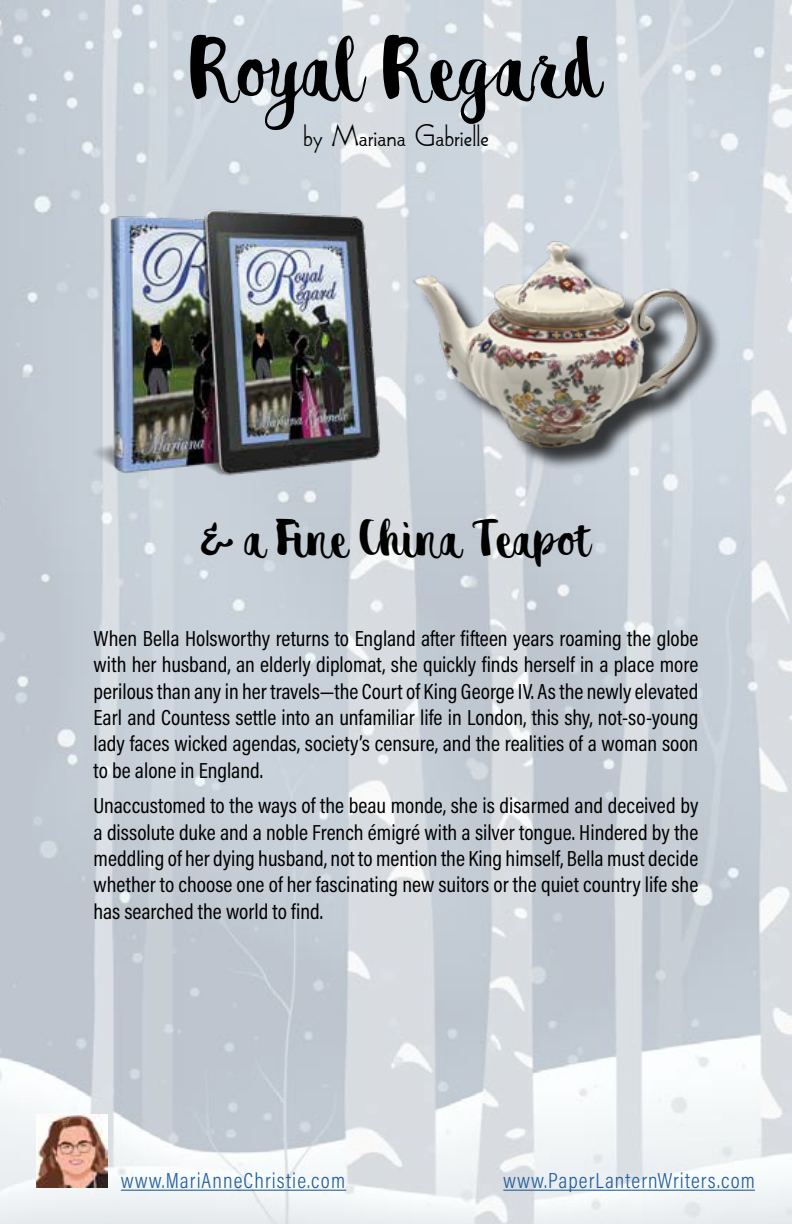
<style>
.page{position:relative;width:792px;height:1224px;background:#fff}
.page>*{position:absolute;margin:0;border:0;box-sizing:border-box;transform-origin:0 0}
.t1{font:80px "destain";color:#000}
.t2{font:48px "destain";color:#000}
.t3{font:32px "MILES";color:#000}
.t4{font:22px/26.4px "Acumin Pro Cond";color:#000;text-align:justify}
.t5{font:300 22px "Acumin Pro Cond";letter-spacing:.05em;color:#215e9e}
</style>
<div class="page">
<img style="left:0;top:0;width:792px;height:1224px">
<img style="left:88px;top:197px;width:314px;height:291px">
<img style="left:36px;top:1115px;width:72px;height:73px">
<hr style="left:121px;top:1190px;width:225px;height:1px;background:#215e9e">
<hr style="left:503px;top:1190px;width:252px;height:1px;background:#215e9e">
<div style="left:418px;top:245px;width:304px;height:226px;background:#000;opacity:.75"></div>
<img style="left:402px;top:228px;width:302px;height:230px">
<h1 class="t1" style="left:190px;top:22px;width:413px">Royal Regard</h1>
<h3 class="t3" style="left:303px;top:112px;width:187px">by Mariana Gabrielle</h3>
<h2 class="t2" style="left:201px;top:510px;width:391px">&amp; a Fine China Teapot</h2>
<p class="t4" style="left:94px;top:625px;width:606px">When Bella Holsworthy returns to England after fifteen years roaming the globe with her husband, an elderly diplomat, she quickly finds herself in a place more perilous than any in her travels—the Court of King George IV. As the newly elevated Earl and Countess settle into an unfamiliar life in London, this shy, not-so-young lady faces wicked agendas, society’s censure, and the realities of a woman soon to be alone in England.</p>
<p class="t4" style="left:94px;top:792px;width:606px">Unaccustomed to the ways of the beau monde, she is disarmed and deceived by a dissolute duke and a noble French émigré with a silver tongue. Hindered by the meddling of her dying husband, not to mention the King himself, Bella must decide whether to choose one of her fascinating new suitors or the quiet country life she has searched the world to find.</p>
<p class="t5" style="left:121px;top:1166px;width:226px">www.MariAnneChristie.com</p>
<p class="t5" style="left:503px;top:1166px;width:253px">www.PaperLanternWriters.com</p>
</div>
